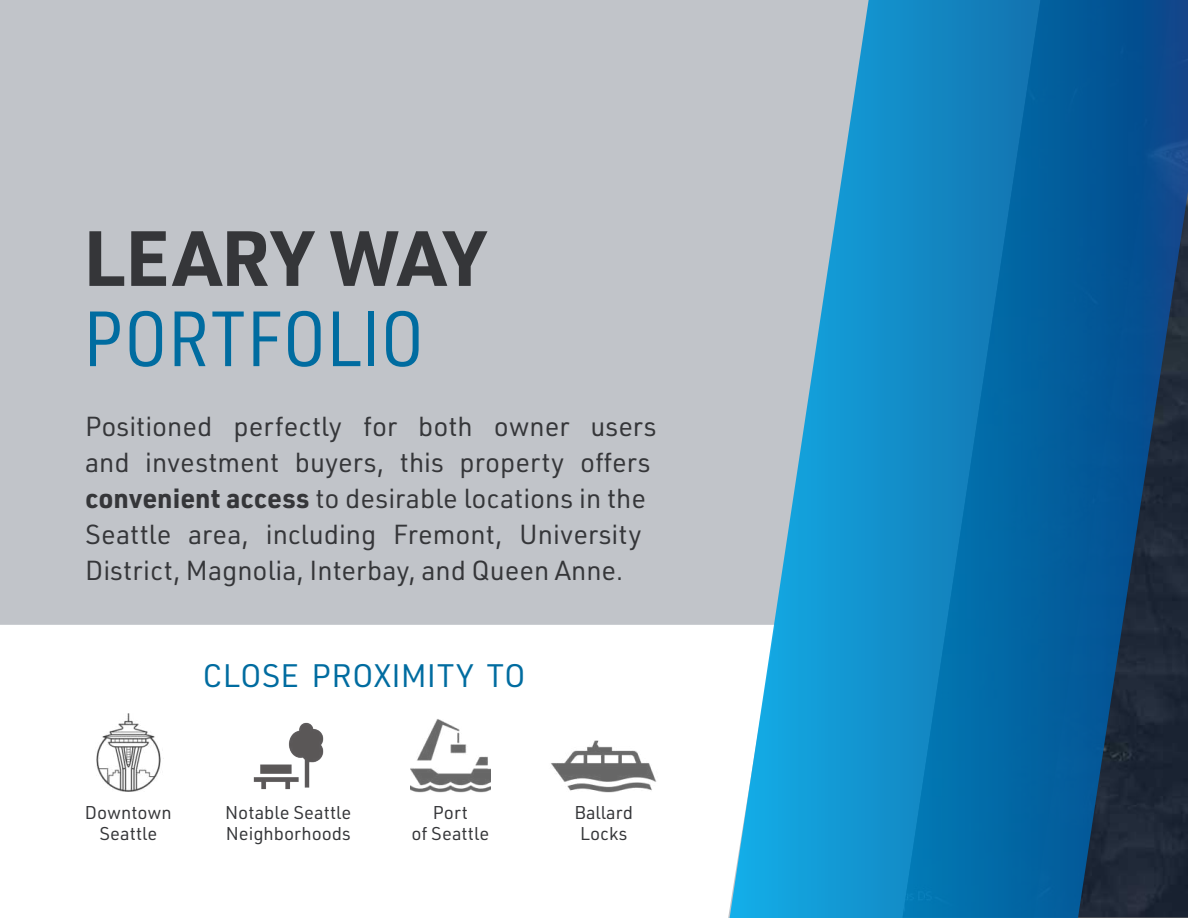
<style>
.page{position:relative;width:1188px;height:918px;background:#fff}
.page>*{position:absolute;margin:0;border:0;box-sizing:border-box;transform-origin:0 0}
.t1{font:76.5px "URWDIN Semi Cond";letter-spacing:.005em;color:#006ca0}
.t2{font:700 76.5px "URWDIN";color:#353639}
.t3{font:31.95px "URWDIN";letter-spacing:.005em;color:#006ca0}
.t4{font:27px/36px "URWDIN";color:#353639}
.Intro{font:18.15px/21px "URWDIN";color:#353639}
.s1{font-weight:700}
</style>
<div class="page">
<div style="left:0;top:0;width:728px;height:625px;background:#c1c4c9"></div>
<svg style="left:728px;top:0;width:460px;height:918px"></svg>
<img style="left:253px;top:722px;width:71px;height:68px">
<img style="left:410px;top:719px;width:80px;height:74px">
<img style="left:96px;top:713px;width:68px;height:79px">
<img style="left:551px;top:740px;width:106px;height:53px">
<p class="t2" style="left:83px;top:206px;width:404px">LEARY WAY</p>
<p class="t1" style="left:83px;top:289px;width:342px">PORTFOLIO</p>
<p class="t4" style="left:85px;top:407px;width:573px">Positioned perfectly for both owner users and investment buyers, this property offers <span class="s1">convenient access</span> to desirable locations in the Seattle area, including Fremont, University District, Magnolia, Interbay, and Queen Anne.</p>
<p class="t3" style="left:202px;top:655px;width:325px">CLOSE PROXIMITY TO</p>
<p class="Intro" style="left:85px;top:802px;width:88px">Downtown</p>
<p class="Intro" style="left:99px;top:822px;width:60px">Seattle</p>
<p class="Intro" style="left:225px;top:801px;width:128px">Notable Seattle<br>Neighborhoods</p>
<p class="Intro" style="left:433px;top:802px;width:37px">Port</p>
<p class="Intro" style="left:411px;top:822px;width:79px">of Seattle</p>
<p class="Intro" style="left:574px;top:802px;width:60px">Ballard</p>
<p class="Intro" style="left:580px;top:822px;width:49px">Locks</p>
</div>
